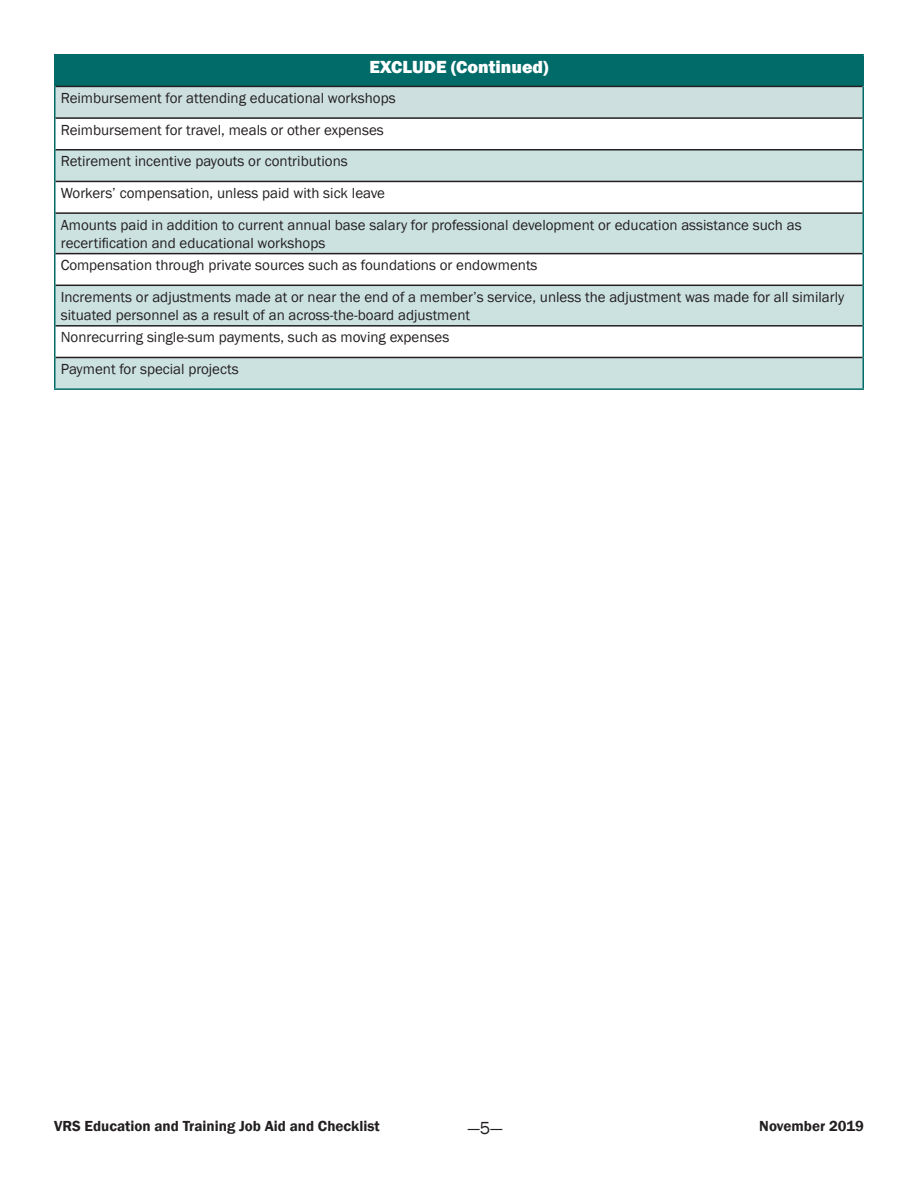
<style>
.page{position:relative;width:918px;height:1188px;background:#fff}
.page>*{position:absolute;margin:0;border:0;box-sizing:border-box;transform-origin:0 0}
.Subheading_2{font:800 18px "Franklin Gothic";color:#fff}
.t1{font:18px "Franklin Gothic";color:#231f20}
.Paragraph_Style_Bold{font:15px/18px "Franklin Gothic";color:#231f20}
.t2{font:600 15px "Franklin Gothic";color:#231f20}
</style>
<div class="page">
<div style="left:55px;top:55px;width:808px;height:31px;background:#006b68"></div>
<div style="left:55px;top:86px;width:808px;height:32px;background:#cde0df"></div>
<svg style="left:56px;top:151px;width:806px;height:237px;fill:#cce2e1"></svg>
<hr style="left:54px;top:54px;width:810px;height:2px;background:#006b68">
<hr style="left:54px;top:56px;width:2px;height:30px;background:#006b68">
<hr style="left:862px;top:56px;width:2px;height:30px;background:#006b68">
<hr style="left:54px;top:86px;width:2px;height:32px;background:#006b68">
<hr style="left:862px;top:86px;width:2px;height:32px;background:#006b68">
<hr style="left:54px;top:118px;width:2px;height:32px;background:#006b68">
<hr style="left:862px;top:118px;width:2px;height:32px;background:#006b68">
<hr style="left:54px;top:150px;width:2px;height:31px;background:#006b68">
<hr style="left:862px;top:150px;width:2px;height:31px;background:#006b68">
<hr style="left:54px;top:181px;width:2px;height:32px;background:#006b68">
<hr style="left:862px;top:181px;width:2px;height:32px;background:#006b68">
<hr style="left:54px;top:213px;width:2px;height:41px;background:#006b68">
<hr style="left:862px;top:213px;width:2px;height:41px;background:#006b68">
<hr style="left:54px;top:254px;width:2px;height:31px;background:#006b68">
<hr style="left:862px;top:254px;width:2px;height:31px;background:#006b68">
<hr style="left:54px;top:285px;width:2px;height:41px;background:#006b68">
<hr style="left:862px;top:285px;width:2px;height:41px;background:#006b68">
<hr style="left:54px;top:326px;width:2px;height:31px;background:#006b68">
<hr style="left:862px;top:326px;width:2px;height:31px;background:#006b68">
<hr style="left:54px;top:357px;width:2px;height:31px;background:#006b68">
<hr style="left:862px;top:357px;width:2px;height:31px;background:#006b68">
<hr style="left:54px;top:388px;width:810px;height:2px;background:#006b68">
<hr style="left:56px;top:86px;width:806px;height:1px;background:#231f20">
<hr style="left:56px;top:117px;width:806px;height:2px;background:#231f20">
<hr style="left:56px;top:149px;width:806px;height:2px;background:#231f20">
<hr style="left:56px;top:181px;width:806px;height:1px;background:#231f20">
<hr style="left:56px;top:212px;width:806px;height:2px;background:#231f20">
<hr style="left:56px;top:253px;width:806px;height:1px;background:#231f20">
<hr style="left:56px;top:285px;width:806px;height:1px;background:#231f20">
<hr style="left:56px;top:325px;width:806px;height:2px;background:#231f20">
<hr style="left:56px;top:357px;width:806px;height:1px;background:#231f20">
<p class="Subheading_2" style="left:370px;top:56px;width:180px">EXCLUDE (Continued)</p>
<p class="Paragraph_Style_Bold" style="left:61px;top:89px;width:336px">Reimbursement for attending educational workshops</p>
<p class="Paragraph_Style_Bold" style="left:61px;top:121px;width:325px">Reimbursement for travel, meals or other expenses</p>
<p class="Paragraph_Style_Bold" style="left:61px;top:153px;width:289px">Retirement incentive payouts or contributions</p>
<p class="Paragraph_Style_Bold" style="left:61px;top:184px;width:326px">Workers’ compensation, unless paid with sick leave</p>
<p class="Paragraph_Style_Bold" style="left:61px;top:216px;width:742px">Amounts paid in addition to current annual base salary for professional development or education assistance such as recertification and educational workshops</p>
<p class="Paragraph_Style_Bold" style="left:61px;top:256px;width:478px">Compensation through private sources such as foundations or endowments</p>
<p class="Paragraph_Style_Bold" style="left:61px;top:288px;width:785px">Increments or adjustments made at or near the end of a member’s service, unless the adjustment was made for all similarly situated personnel as a result of an across-the-board adjustment</p>
<p class="Paragraph_Style_Bold" style="left:61px;top:329px;width:390px">Nonrecurring single-sum payments, such as moving expenses</p>
<p class="Paragraph_Style_Bold" style="left:61px;top:360px;width:179px">Payment for special projects</p>
<p class="t2" style="left:54px;top:1117px;width:327px">VRS Education and Training Job Aid and Checklist</p>
<p class="t1" style="left:468px;top:1116px;width:36px">—5—</p>
<p class="t2" style="left:759px;top:1117px;width:106px">November 2019</p>
</div>
